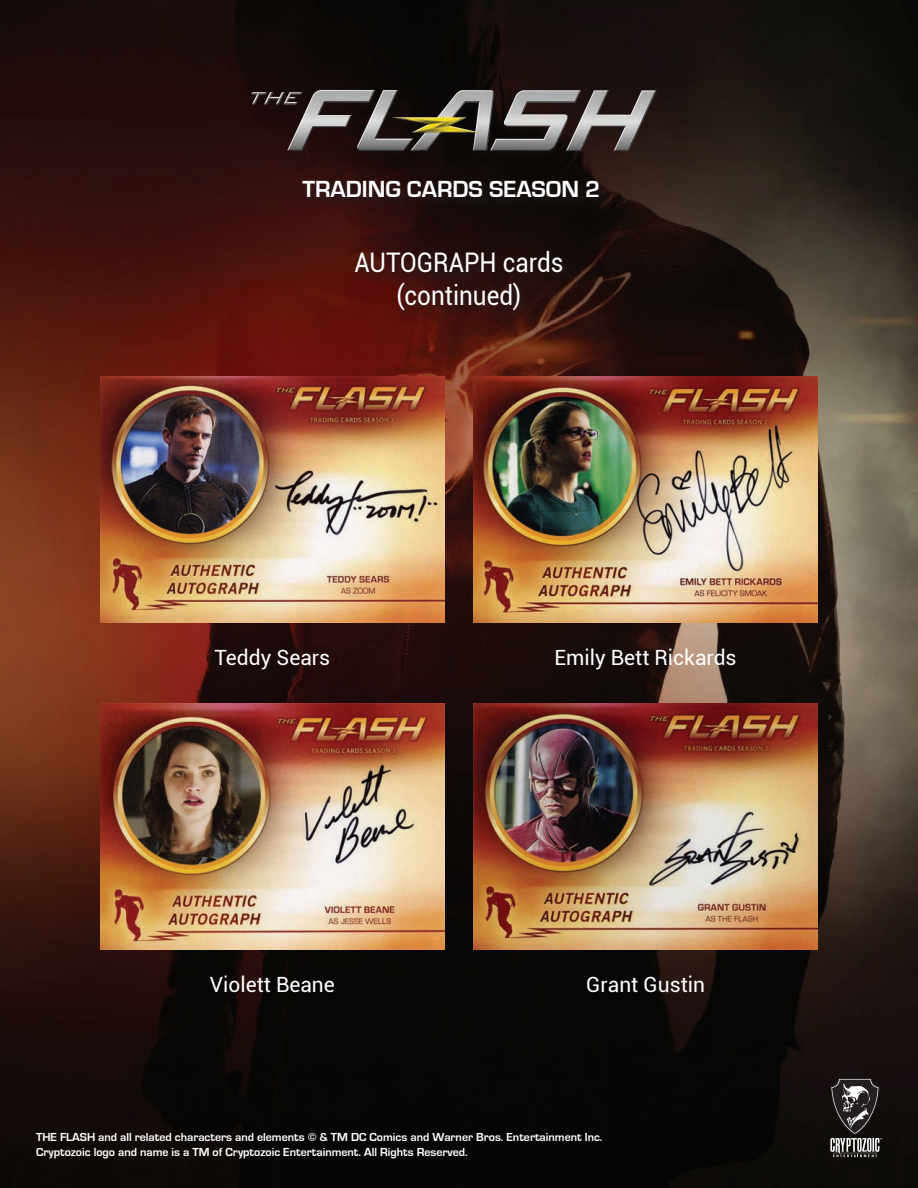
<style>
.page{position:relative;width:918px;height:1188px;background:#fff}
.page>*{position:absolute;margin:0;border:0;box-sizing:border-box;transform-origin:0 0}
.t1{font:27px/32.4px "Roboto";color:#fff;text-align:center;scale:.9 1}
.t2{font:700 24px "Eurostile";color:#fff}
.t3{font:21px "Roboto";color:#fff}
.t4{font:700 12px/14.4px "Eurostile";color:#fff}
</style>
<div class="page">
<img style="left:0;top:0;width:918px;height:1188px">
<svg style="left:830px;top:1078px;width:52px;height:79px;background:#494645"></svg>
<div style="left:352px;top:249px;width:223px;height:73px;background:#231f20;opacity:.75"></div>
<img style="left:100px;top:377px;width:344px;height:245px">
<img style="left:100px;top:703px;width:344px;height:246px">
<img style="left:474px;top:377px;width:344px;height:245px">
<img style="left:474px;top:703px;width:344px;height:246px">
<img style="left:222px;top:54px;width:474px;height:127px">
<div style="left:300px;top:178px;width:311px;height:32px;background:#231f20;opacity:.75"></div>
<h2 class="t2" style="left:302px;top:176px;width:299px">TRADING CARDS SEASON 2</h2>
<h1 class="t1" style="left:354px;top:245px;width:234px">AUTOGRAPH cards (continued)</h1>
<h3 class="t3" style="left:214px;top:643px;width:117px">Teddy Sears</h3>
<h3 class="t3" style="left:555px;top:643px;width:184px">Emily Bett Rickards</h3>
<h3 class="t3" style="left:210px;top:970px;width:126px">Violett Beane</h3>
<h3 class="t3" style="left:586px;top:970px;width:120px">Grant Gustin</h3>
<p class="t4" style="left:36px;top:1130px;width:568px">THE FLASH and all related characters and elements © &amp; TM DC Comics and Warner Bros. Entertainment Inc.<br>Cryptozoic logo and name is a TM of Cryptozoic Entertainment. All Rights Reserved.</p>
</div>
